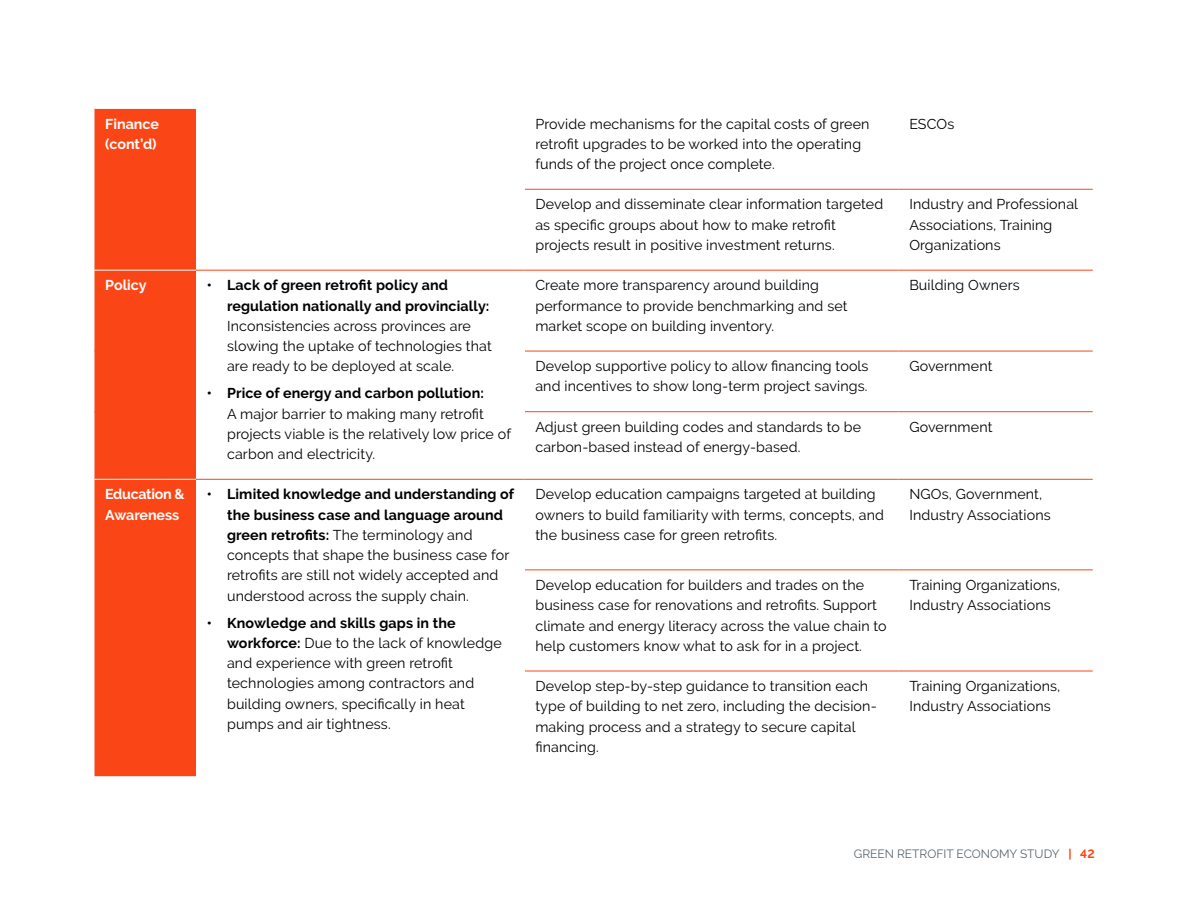
<style>
.page{position:relative;width:1188px;height:918px;background:#fff}
.page>*{position:absolute;margin:0;border:0;box-sizing:border-box;transform-origin:0 0}
.Body{font:14.25px/20.2px "Raleway Regular Lining Figs";letter-spacing:.01em;color:#000}
.t1{font:14.25px/20.2px "Raleway Bold Lining Figs";letter-spacing:-.005em;color:#fff}
.t2{font:12px "Raleway";color:#5b6770}
.s1{font-family:"Raleway Bold Lining Figs"}
.s2{font-family:"Raleway Bold Lining Figs";color:#fa4616}
</style>
<div class="page">
<div style="left:94px;top:109px;width:102px;height:667px;background:#fa4616"></div>
<hr style="left:94px;top:270px;width:102px;height:1px;background:#fff">
<hr style="left:94px;top:479px;width:102px;height:1px;background:#fff">
<hr style="left:525px;top:189px;width:374px;height:1px;background:#fa4616">
<hr style="left:899px;top:189px;width:194px;height:1px;background:#fa4616">
<hr style="left:196px;top:270px;width:329px;height:1px;background:#fa4616">
<hr style="left:525px;top:270px;width:374px;height:1px;background:#fa4616">
<hr style="left:899px;top:270px;width:194px;height:1px;background:#fa4616">
<hr style="left:525px;top:351px;width:374px;height:1px;background:#fa4616">
<hr style="left:899px;top:351px;width:194px;height:1px;background:#fa4616">
<hr style="left:525px;top:411px;width:374px;height:1px;background:#fa4616">
<hr style="left:899px;top:411px;width:194px;height:1px;background:#fa4616">
<hr style="left:196px;top:479px;width:329px;height:1px;background:#fa4616">
<hr style="left:525px;top:479px;width:374px;height:1px;background:#fa4616">
<hr style="left:899px;top:479px;width:194px;height:1px;background:#fa4616">
<hr style="left:525px;top:569px;width:374px;height:1px;background:#fa4616">
<hr style="left:899px;top:569px;width:194px;height:1px;background:#fa4616">
<hr style="left:525px;top:671px;width:374px;height:1px;background:#fa4616">
<hr style="left:899px;top:671px;width:194px;height:1px;background:#fa4616">
<hr style="left:94px;top:351px;width:102px;height:1px;background:#fa4616">
<hr style="left:94px;top:411px;width:102px;height:1px;background:#fa4616">
<p class="t1" style="left:105px;top:113px;width:55px">Finance</p>
<p class="t1" style="left:105px;top:134px;width:53px">(cont’d)</p>
<p class="t1" style="left:105px;top:275px;width:43px">Policy</p>
<p class="Body" style="left:227px;top:275px;width:266px;text-indent:-20px"><span class="s1">• Lack of green retrofit policy and regulation nationally and provincially:<br></span>Inconsistencies across provinces are slowing the uptake of technologies that are ready to be deployed at scale.</p>
<p class="Body" style="left:227px;top:383px;width:286px;text-indent:-20px"><span class="s1">• Price of energy and carbon pollution:<br></span>A major barrier to making many retrofit projects viable is the relatively low price of carbon and electricity.</p>
<p class="t1" style="left:105px;top:484px;width:81px">Education &amp;<br>Awareness</p>
<p class="Body" style="left:227px;top:484px;width:289px;text-indent:-20px"><span class="s1">• Limited knowledge and understanding of the business case and language around green retrofits:</span> The terminology and concepts that shape the business case for retrofits are still not widely accepted and understood across the supply chain.</p>
<p class="Body" style="left:227px;top:613px;width:276px;text-indent:-20px"><span class="s1">• Knowledge and skills gaps in the workforce:</span> Due to the lack of knowledge and experience with green retrofit technologies among contractors and building owners, specifically in heat pumps and air tightness.</p>
<p class="Body" style="left:535px;top:113px;width:336px">Provide mechanisms for the capital costs of green retrofit upgrades to be worked into the operating funds of the project once complete.</p>
<p class="Body" style="left:909px;top:113px;width:47px">ESCOs</p>
<p class="Body" style="left:535px;top:194px;width:349px">Develop and disseminate clear information targeted as specific groups about how to make retrofit projects result in positive investment returns.</p>
<p class="Body" style="left:909px;top:194px;width:170px">Industry and Professional<br>Associations, Training<br>Organizations</p>
<p class="Body" style="left:535px;top:275px;width:314px">Create more transparency around building performance to provide benchmarking and set market scope on building inventory.</p>
<p class="Body" style="left:909px;top:275px;width:112px">Building Owners</p>
<p class="Body" style="left:535px;top:356px;width:335px">Develop supportive policy to allow financing tools and incentives to show long-term project savings.</p>
<p class="Body" style="left:909px;top:356px;width:85px">Government</p>
<p class="Body" style="left:535px;top:417px;width:327px">Adjust green building codes and standards to be carbon-based instead of energy-based.</p>
<p class="Body" style="left:909px;top:417px;width:85px">Government</p>
<p class="Body" style="left:535px;top:484px;width:350px">Develop education campaigns targeted at building owners to build familiarity with terms, concepts, and the business case for green retrofits.</p>
<p class="Body" style="left:909px;top:484px;width:143px">NGOs, Government,<br>Industry Associations</p>
<p class="Body" style="left:535px;top:575px;width:353px">Develop education for builders and trades on the business case for renovations and retrofits. Support climate and energy literacy across the value chain to help customers know what to ask for in a project.</p>
<p class="Body" style="left:909px;top:575px;width:153px">Training Organizations,<br>Industry Associations</p>
<p class="Body" style="left:535px;top:676px;width:343px">Develop step-by-step guidance to transition each type of building to net zero, including the decision&shy;making process and a strategy to secure capital financing.</p>
<p class="Body" style="left:909px;top:676px;width:153px">Training Organizations,<br>Industry Associations</p>
<p class="t2" style="left:854px;top:847px;width:242px">GREEN RETROFIT ECONOMY STUDY <span class="s2">| 42</span></p>
</div>
